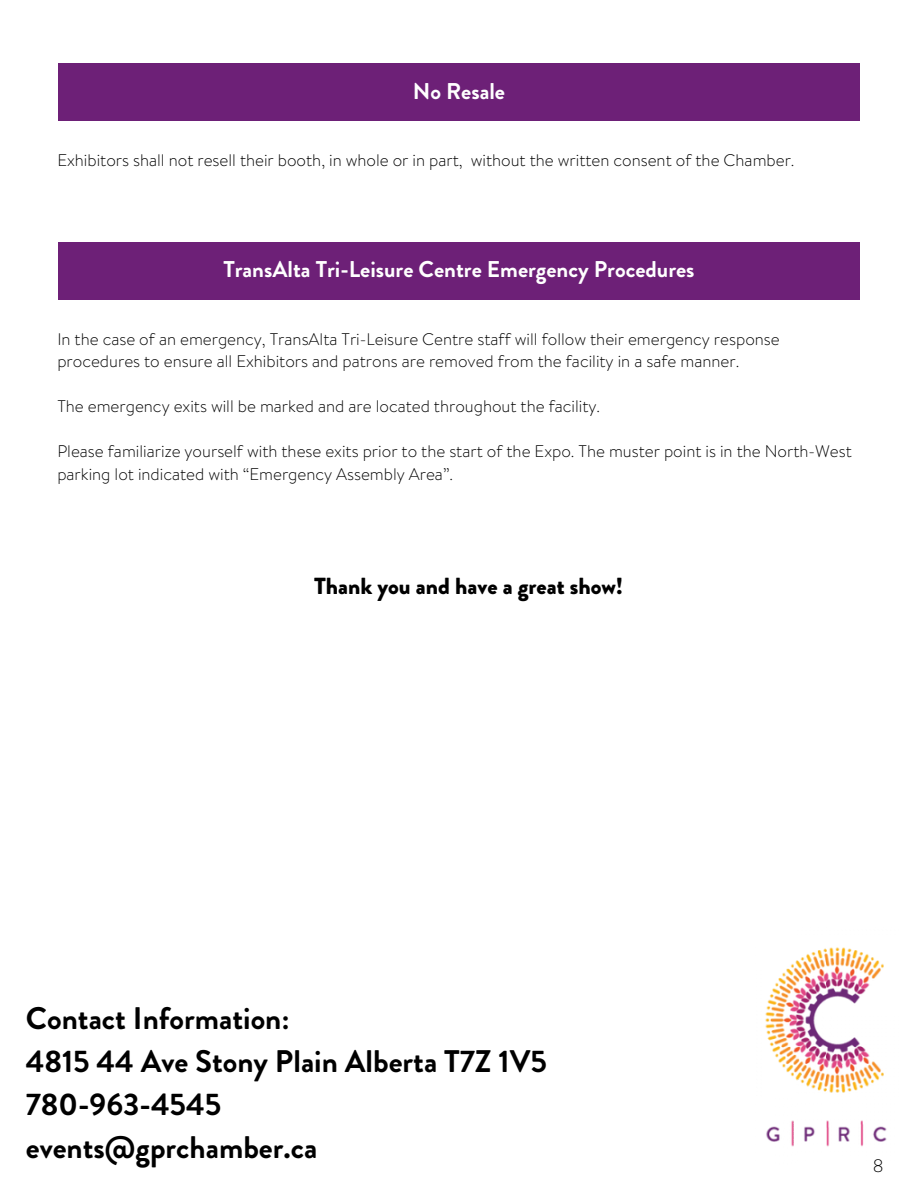
<style>
.page{position:relative;width:918px;height:1188px;background:#fff}
.page>*{position:absolute;margin:0;border:0;box-sizing:border-box;transform-origin:0 0}
.t1{font:700 31.2px/42.9px "Brandon Grotesque";color:#000}
.t2{font:900 23.25px "Brandon Grotesque";color:#000}
.t3{font:700 22.8px "Brandon Grotesque";color:#fff}
.t4{font:300 18px "Brandon Text";color:#000}
.t5{font:300 16.8px/22.5px "Brandon Text";color:#000}
</style>
<div class="page">
<div style="left:58px;top:242px;width:802px;height:57px;background:#6d2077"></div>
<div style="left:58px;top:63px;width:802px;height:57px;background:#6d2077"></div>
<img style="left:765px;top:947px;width:122px;height:200px">
<p class="t3" style="left:413px;top:75px;width:94px">No Resale</p>
<p class="t5" style="left:57px;top:149px;width:739px">Exhibitors shall not resell their booth, in whole or in part, without the written consent of the Chamber.</p>
<p class="t3" style="left:223px;top:253px;width:473px">TransAlta Tri-Leisure Centre Emergency Procedures</p>
<h2 class="t5" style="left:57px;top:328px;width:724px">In the case of an emergency, TransAlta Tri-Leisure Centre staff will follow their emergency response procedures to ensure all Exhibitors and patrons are removed from the facility in a safe manner.</h2>
<p class="t5" style="left:57px;top:395px;width:544px">The emergency exits will be marked and are located throughout the facility.</p>
<p class="t5" style="left:57px;top:440px;width:796px">Please familiarize yourself with these exits prior to the start of the Expo. The muster point is in the North-West parking lot indicated with “Emergency Assembly Area”.</p>
<h2 class="t2" style="left:314px;top:570px;width:311px">Thank you and have a great show!</h2>
<p class="t1" style="left:26px;top:997px;width:523px">Contact Information:<br>4815 44 Ave Stony Plain Alberta T7Z 1V5<br>780-963-4545<br>events@gprchamber.ca</p>
<p class="t4" style="left:873px;top:1153px;width:12px">8</p>
</div>
